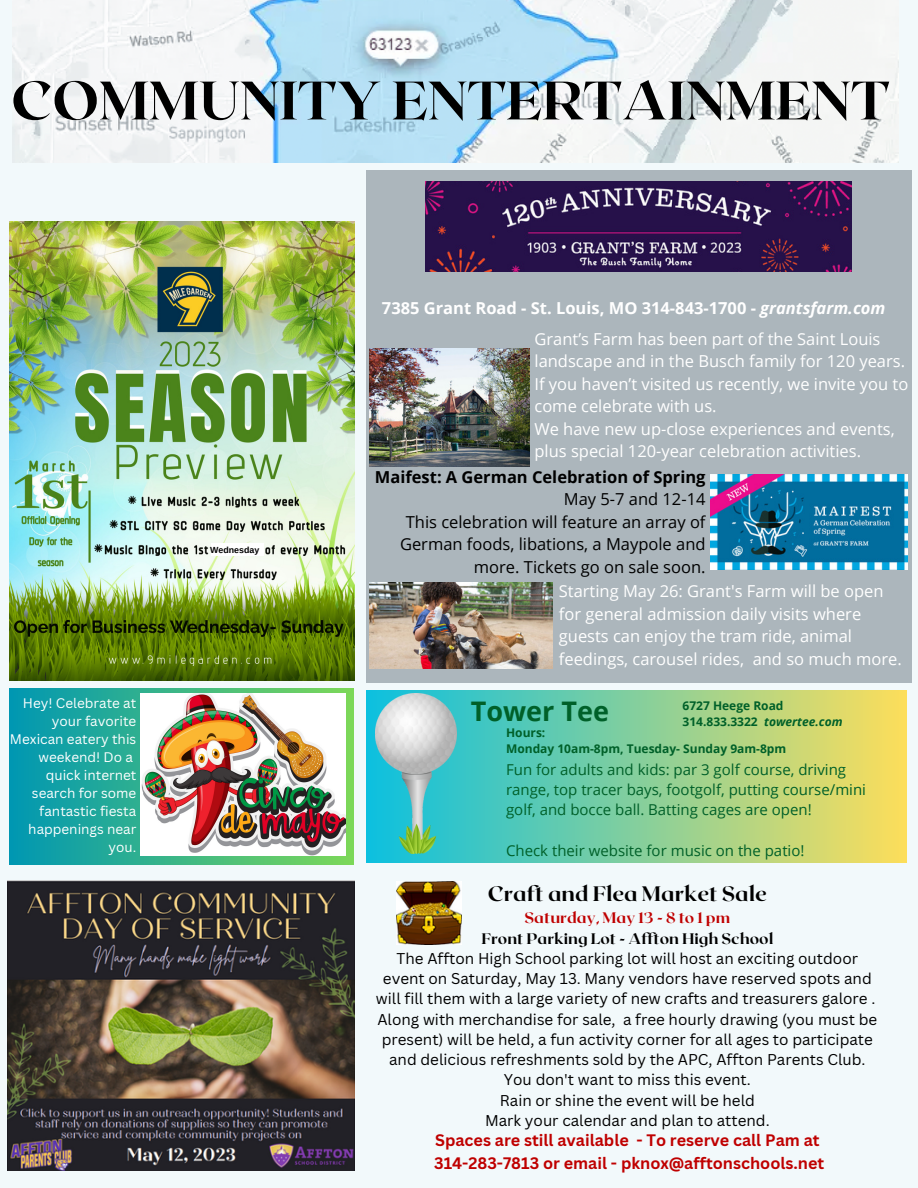
<style>
.page{position:relative;width:918px;height:1188px;background:#f2f9fb}
.page>*{position:absolute;margin:0;border:0;box-sizing:border-box;transform-origin:0 0}
.t1{font:800 54px "Roxborough CF";color:#000}
.t2{font:700 27px "Open Sans";color:#006029}
.t3{font:800 21px "Roxborough CF";color:#000}
.t4{font:16.5px/22.5px "Open Sans";color:#fff}
.t5{font:16.5px/22.5px "Open Sans";color:#000;text-align:right}
.t6{font:700 16.5px/30.6px "Open Sans";color:#fff}
.t7{font:700 16.5px "Open Sans";color:#000}
.t8{font:700 16.2px/22.5px "Canva Sans";color:#bf0000}
.t9{font:15.15px/20.2px "Canva Sans";color:#000;text-align:center}
.t10{font:800 15.15px "Roxborough CF";color:#000}
.t11{font:800 15.15px "Roxborough CF";color:#bf0000}
.t12{font:15px/20.2px "Open Sans";color:#006029}
.t13{font:13.5px/18px "Canva Sans";color:#fff;text-align:right}
.t14{font:700 12px/16px "Open Sans";color:#006029}
.t15{font:700 8.85px "Arimo";color:#000}
.s1{font-style:italic}
.s2{font-weight:400}
</style>
<div class="page">
<img style="left:12px;top:0;width:887px;height:162px">
<div style="left:366px;top:170px;width:546px;height:512px;background:#acb6bc"></div>
<img style="left:10px;top:221px;width:344px;height:460px">
<div style="left:10px;top:688px;width:344px;height:177px;background:linear-gradient(to right,#0298b3,#7dd858)"></div>
<img style="left:370px;top:348px;width:160px;height:119px">
<img style="left:710px;top:474px;width:197px;height:96px">
<img style="left:370px;top:582px;width:182px;height:87px">
<img style="left:141px;top:694px;width:204px;height:162px">
<img style="left:426px;top:182px;width:426px;height:90px">
<div style="left:366px;top:690px;width:541px;height:172px;background:linear-gradient(to right,#0bc0df,#fdde5a)"></div>
<img style="left:376px;top:694px;width:81px;height:159px">
<img style="left:8px;top:880px;width:346px;height:291px">
<img style="left:396px;top:882px;width:65px;height:63px">
<div style="left:211px;top:544px;width:53px;height:12px;background:#fff"></div>
<h1 class="t1" style="left:11px;top:65px;width:880px">COMMUNITY ENTERTAINMENT</h1>
<p class="t13" style="left:10px;top:694px;width:128px">Hey! Celebrate at your favorite<br>Mexican eatery this weekend! Do a quick internet search for some fantastic fiesta happenings near you.</p>
<p class="t15" style="left:210px;top:545px;width:51px">Wednesday</p>
<p class="t6" style="left:535px;top:292px;width:353px;text-indent:-153px">7385 Grant Road - St. Louis, MO 314-843-1700 - <span class="s1">grantsfarm.com<br></span><span class="s2">Grant’s Farm has been part of the Saint Louis</span></p>
<p class="t4" style="left:535px;top:349px;width:375px">landscape and in the Busch family for 120 years.<br>If you haven’t visited us recently, we invite you to come celebrate with us.<br>We have new up-close experiences and events, plus special 120-year celebration activities.</p>
<p class="t7" style="left:375px;top:465px;width:332px">Maifest: A German Celebration of Spring</p>
<p class="t5" style="left:400px;top:488px;width:307px">May 5-7 and 12-14<br>This celebration will feature an array of<br>German foods, libations, a Maypole and more. Tickets go on sale soon.</p>
<p class="t4" style="left:559px;top:580px;width:344px">Starting May 26: Grant's Farm will be open for general admission daily visits where guests can enjoy the tram ride, animal feedings, carousel rides, and so much more.</p>
<p class="t14" style="left:683px;top:698px;width:102px">6727 Heege Road</p>
<h2 class="t2" style="left:471px;top:693px;width:140px">Tower Tee</h2>
<p class="t14" style="left:683px;top:714px;width:162px">314.833.3322 <span class="s1">towertee.com</span></p>
<p class="t14" style="left:506px;top:724px;width:282px">Hours:<br>Monday 10am-8pm, Tuesday- Sunday 9am-8pm</p>
<p class="t12" style="left:506px;top:759px;width:362px">Fun for adults and kids: par 3 golf course, driving range, top tracer bays, footgolf, putting course/mini golf, and bocce ball. Batting cages are open!</p>
<p class="t12" style="left:506px;top:840px;width:300px">Check their website for music on the patio!</p>
<h3 class="t3" style="left:488px;top:880px;width:280px">Craft and Flea Market Sale</h3>
<p class="t11" style="left:524px;top:908px;width:207px">Saturday, May 13 - 8 to 1 pm</p>
<p class="t10" style="left:481px;top:928px;width:293px">Front Parking Lot - Affton High School</p>
<p class="t9" style="left:376px;top:948px;width:503px">The Affton High School parking lot will host an exciting outdoor event on Saturday, May 13. Many vendors have reserved spots and will fill them with a large variety of new crafts and treasurers galore .<br>Along with merchandise for sale, a free hourly drawing (you must be present) will be held, a fun activity corner for all ages to participate and delicious refreshments sold by the APC, Affton Parents Club.<br>You don't want to miss this event.<br>Rain or shine the event will be held<br>Mark your calendar and plan to attend.</p>
<p class="t8" style="left:434px;top:1129px;width:392px">Spaces are still available - To reserve call Pam at<br>314-283-7813 or email - pknox@afftonschools.net</p>
</div>
